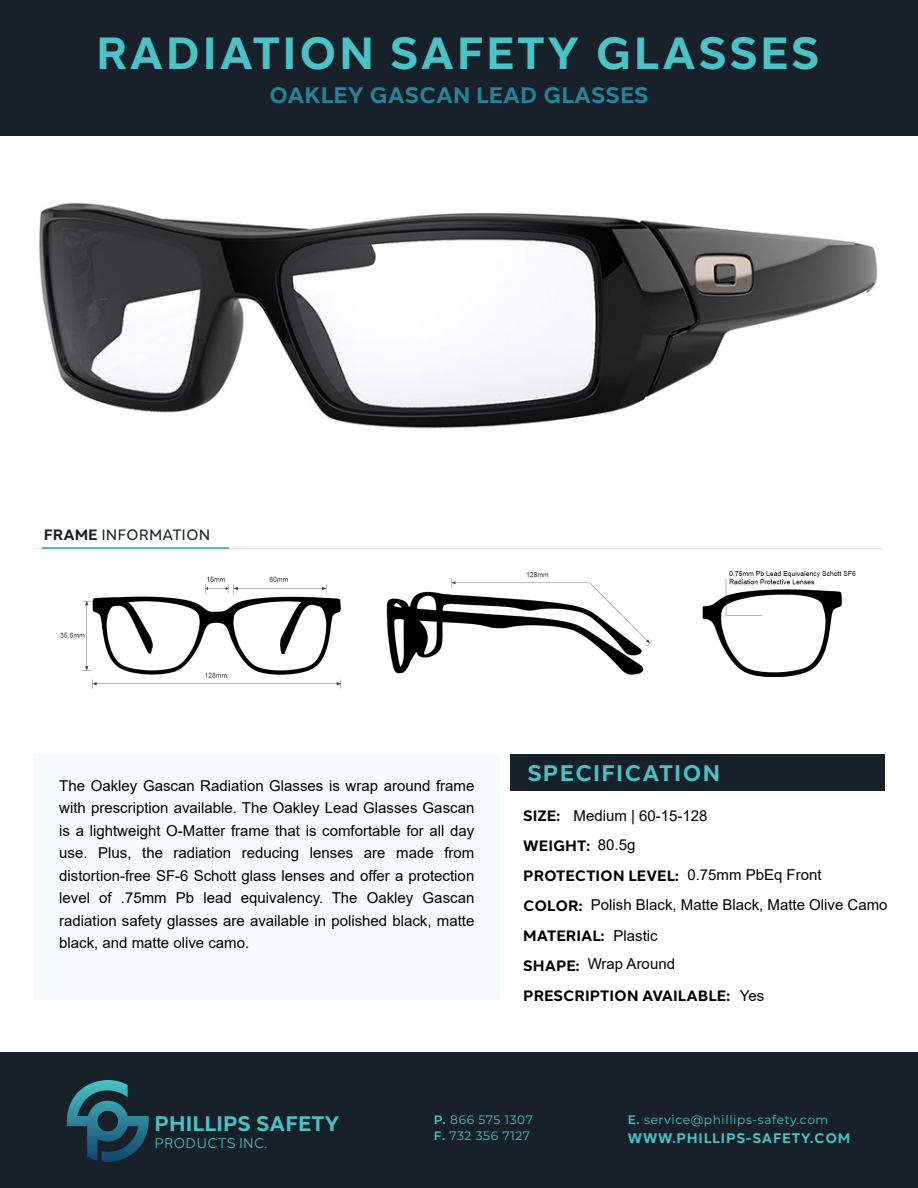
<style>
.page{position:relative;width:918px;height:1188px;background:#fff}
.page>*{position:absolute;margin:0;border:0;box-sizing:border-box;transform-origin:0 0}
.t1{font:700 45px "Halcom";letter-spacing:.05em;color:#4bc2c6}
.t2{font:700 22.5px "Halcom";color:#268399}
.t3{font:700 22.5px "Halcom";letter-spacing:.05em;color:#4bc2c6}
.t4{font:700 21px "Halcom";color:#4bc2c6}
.t5{font:15px/22.5px "Arial";color:#000;text-align:justify}
.t6{font:700 15px/30px "Halcom";color:#000}
.t7{font:15px "Halcom";color:#182129}
.t8{font:13.95px "Halcom";color:#4bc2c6}
.t9{font:700 13.8px "Halcom";letter-spacing:.05em;color:#4bc2c6}
.t10{font:12.15px/16.2px "Montserrat";letter-spacing:.05em;color:#4bc2c6}
.s1{font-weight:700}
.s2{font-weight:600}
</style>
<div class="page">
<div style="left:0;top:1053px;width:918px;height:135px;background:#182129"></div>
<div style="left:34px;top:754px;width:466px;height:246px;background:#f6fcfc"></div>
<div style="left:0;top:0;width:918px;height:135px;background:#182129"></div>
<svg style="left:66px;top:1080px;width:83px;height:82px"></svg>
<div style="left:510px;top:754px;width:375px;height:36px;background:#182129"></div>
<img style="left:39px;top:202px;width:839px;height:227px">
<hr style="left:42px;top:547px;width:187px;height:2px;background:#4bc2c6">
<img style="left:60px;top:571px;width:796px;height:118px">
<h1 class="t1" style="left:96px;top:17px;width:725px">RADIATION SAFETY GLASSES</h1>
<h2 class="t2" style="left:269px;top:77px;width:381px">OAKLEY GASCAN LEAD GLASSES</h2>
<p class="t7" style="left:44px;top:522px;width:168px"><span class="s1">FRAME</span> INFORMATION</p>
<p class="t5" style="left:59px;top:774px;width:417px">The Oakley Gascan Radiation Glasses is wrap around frame with prescription available. The Oakley Lead Glasses Gascan is a lightweight O-Matter frame that is comfortable for all day use. Plus, the radiation reducing lenses are made from distortion-free SF-6 Schott glass lenses and offer a protection level of .75mm Pb lead equivalency. The Oakley Gascan radiation safety glasses are available in polished black, matte black, and matte olive camo.</p>
<h2 class="t3" style="left:527px;top:755px;width:194px">SPECIFICATION</h2>
<p class="t6" style="left:523px;top:799px;width:208px">SIZE:<br>WEIGHT:<br>PROTECTION LEVEL:<br>COLOR:<br>MATERIAL:<br>SHAPE:<br>PRESCRIPTION AVAILABLE:</p>
<p class="t5" style="left:574px;top:804px;width:135px">Medium | 60-15-128</p>
<p class="t5" style="left:598px;top:834px;width:39px">80.5g</p>
<p class="t5" style="left:687px;top:864px;width:136px">0.75mm PbEq Front</p>
<p class="t5" style="left:591px;top:894px;width:298px">Polish Black, Matte Black, Matte Olive Camo</p>
<p class="t5" style="left:614px;top:924px;width:46px">Plastic</p>
<p class="t5" style="left:588px;top:952px;width:89px">Wrap Around</p>
<p class="t5" style="left:740px;top:984px;width:26px">Yes</p>
<h3 class="t4" style="left:155px;top:1106px;width:187px">PHILLIPS SAFETY</h3>
<p class="t8" style="left:155px;top:1132px;width:114px">PRODUCTS INC.</p>
<p class="t10" style="left:434px;top:1111px;width:101px"><span class="s2">P.</span> 866 575 1307<br><span class="s2">F.</span> 732 356 7127</p>
<p class="t10" style="left:628px;top:1111px;width:202px"><span class="s2">E.</span> service@phillips-safety.com</p>
<p class="t9" style="left:628px;top:1127px;width:224px">WWW.PHILLIPS-SAFETY.COM</p>
</div>
